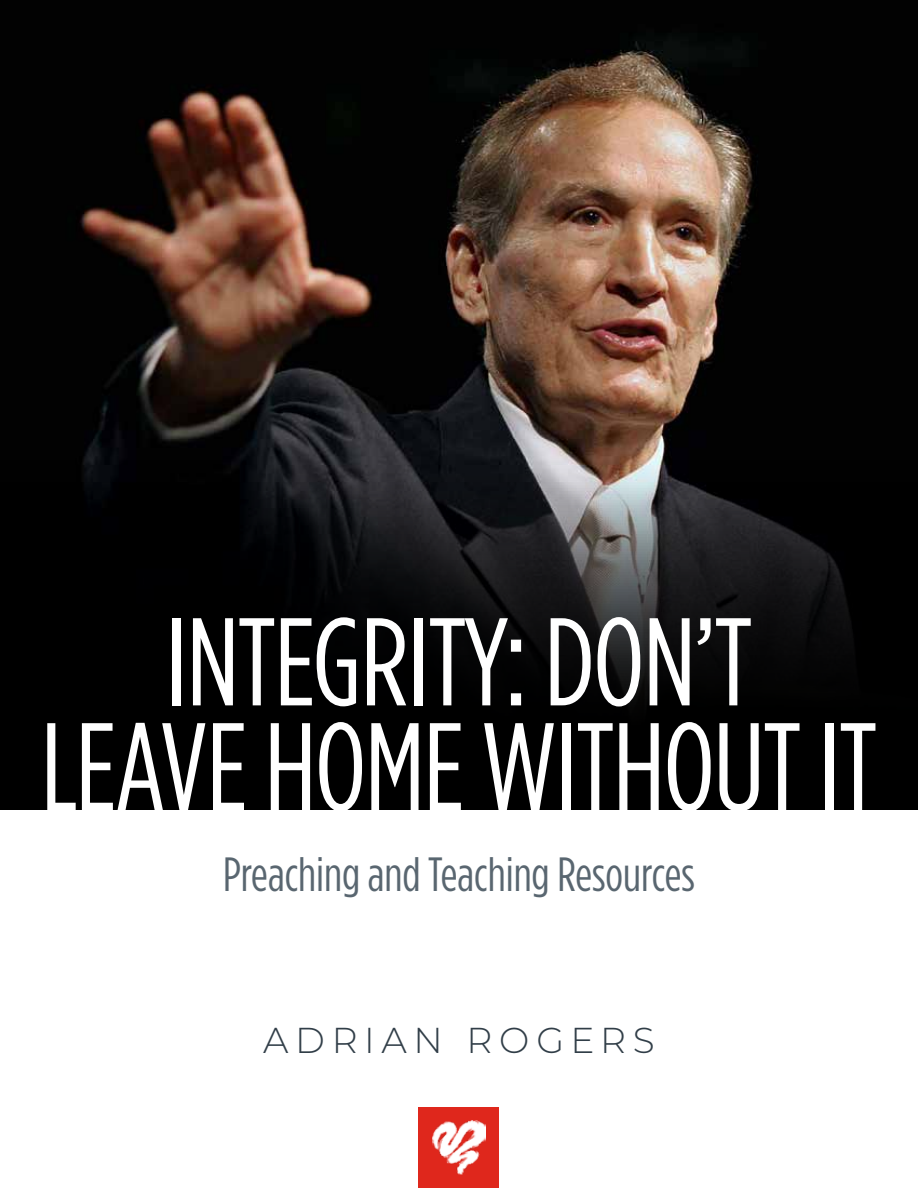
<style>
.page{position:relative;width:918px;height:1188px;background:#fff}
.page>*{position:absolute;margin:0;border:0;box-sizing:border-box;transform-origin:0 0}
.t1{font:124.5px/105px "Gotham Cond";letter-spacing:-.01em;color:#fff;text-align:center}
.t2{font:48px "Gotham Cond";color:#596670}
.t3{font:300 36px "Montserrat";letter-spacing:.185em;color:#313e48}
</style>
<div class="page">
<img style="left:0;top:0;width:918px;height:459px">
<svg style="left:0;top:459px;width:918px;height:351px;background:#0c0c0d"></svg>
<div style="left:418px;top:1107px;width:82px;height:81px;background:#df271c"></div>
<img style="left:432px;top:1121px;width:54px;height:53px">
<p class="t1" style="left:41px;top:608px;width:838px">INTEGRITY: DON’T<br>LEAVE HOME WITHOUT IT</p>
<p class="t2" style="left:223px;top:847px;width:473px">Preaching and Teaching Resources</p>
<p class="t3" style="left:263px;top:1016px;width:393px">ADRIAN ROGERS</p>
</div>
